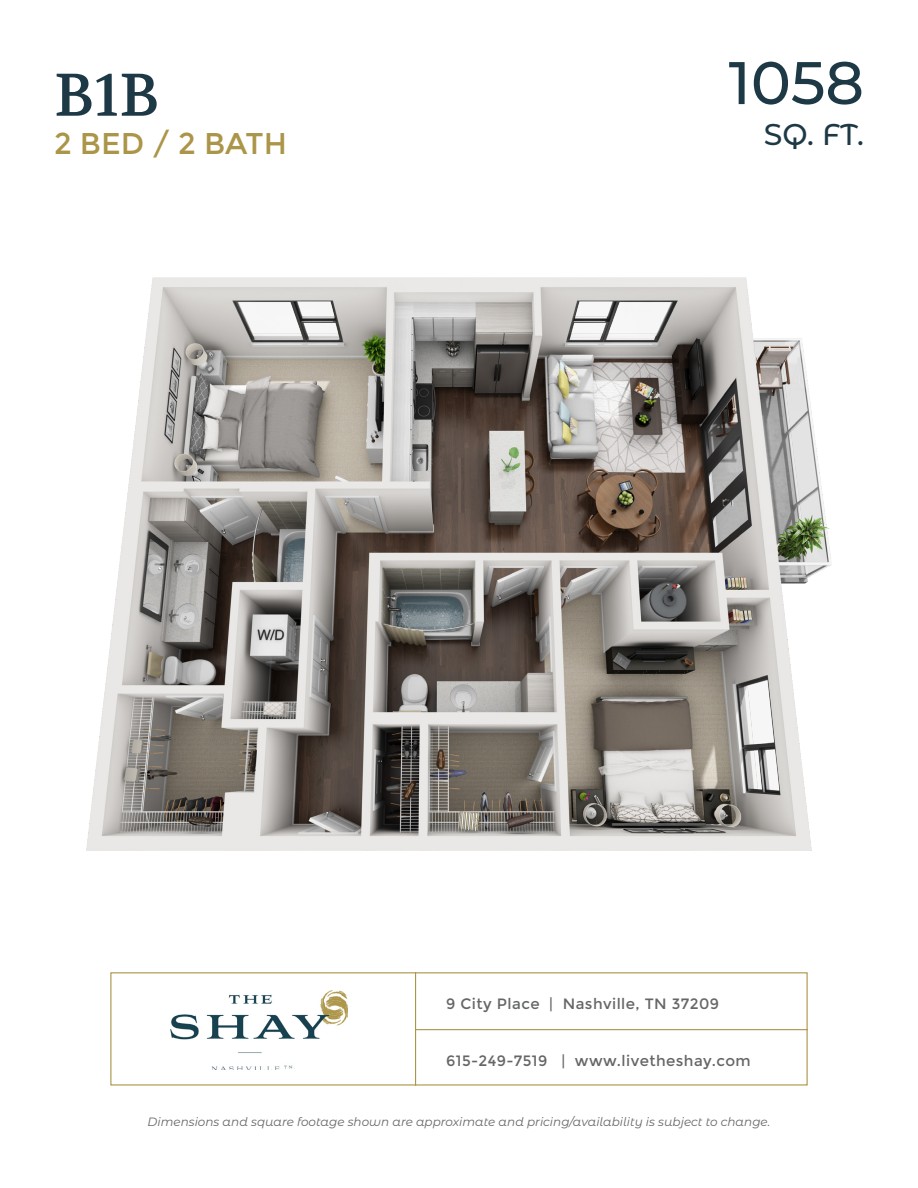
<style>
.page{position:relative;width:918px;height:1188px;background:#fff}
.page>*{position:absolute;margin:0;border:0;box-sizing:border-box;transform-origin:0 0}
.Sq_Ft_-_NUMBER{font:500 60px "Montserrat Alternates";color:#1d3946}
.NAME_Sans_Serif{font:60px "Volkhov";color:#1d3946}
.Floorplan_Details{font:30px "Montserrat";color:#aa9548}
.Sq_Ft-_Text{font:500 30px "Montserrat Alternates";color:#1d3946}
.t1{font:15px "Montserrat";letter-spacing:.03em;color:#656666}
.t2{font:italic 12px "Montserrat Alternates";color:#656666}
</style>
<div class="page">
<div style="left:110px;top:972px;width:698px;height:114px;border:1px solid #aa9548"></div>
<hr style="left:415px;top:972px;width:1px;height:114px;background:#aa9548">
<hr style="left:416px;top:1029px;width:392px;height:1px;background:#aa9548">
<img style="left:171px;top:991px;width:177px;height:79px">
<img style="left:86px;top:277px;width:746px;height:573px">
<p class="NAME_Sans_Serif" style="left:54px;top:58px;width:107px">B1B</p>
<p class="Floorplan_Details" style="left:54px;top:126px;width:235px">2 BED / 2 BATH</p>
<p class="Sq_Ft_-_NUMBER" style="left:729px;top:41px;width:137px">1058</p>
<p class="Sq_Ft-_Text" style="left:764px;top:113px;width:102px">SQ. FT.</p>
<p class="t1" style="left:446px;top:995px;width:275px">9 City Place | Nashville, TN 37209</p>
<p class="t1" style="left:446px;top:1052px;width:306px">615-249-7519 | www.livetheshay.com</p>
<p class="t2" style="left:148px;top:1114px;width:624px">Dimensions and square footage shown are approximate and pricing/availability is subject to change.</p>
</div>
